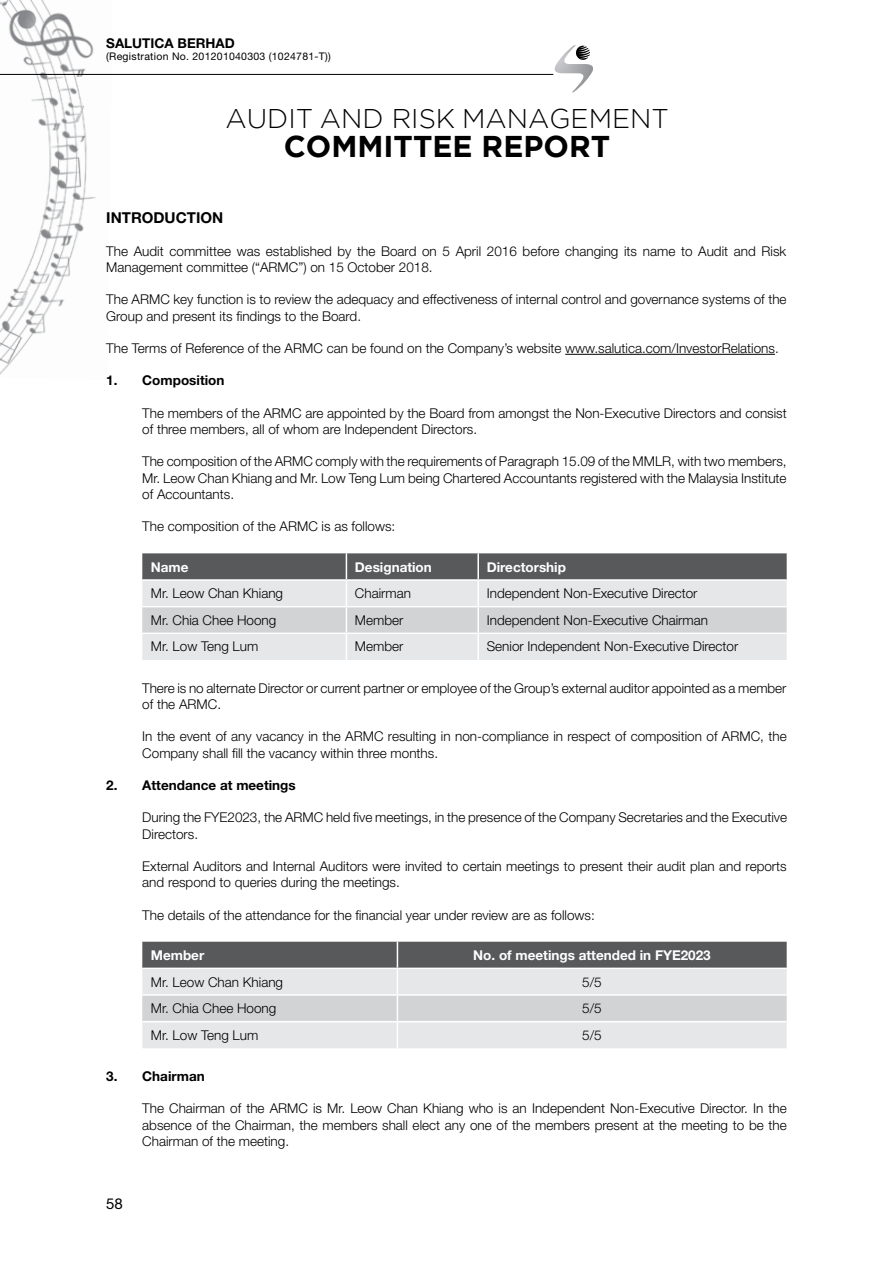
<style>
.page{position:relative;width:893px;height:1263px;background:#fff}
.page>*{position:absolute;margin:0;border:0;box-sizing:border-box;transform-origin:0 0}
.t1{font:700 30px "Gotham";color:#000}
.t2{font:300 27px "Gotham";color:#000}
.t3{font:700 15px "Helvetica Neue LT Std";color:#000}
.t4{font:15px "Helvetica Neue LT Std";color:#000}
.t5{font:300 13.5px/16.2px "Helvetica Neue LT Std";color:#000}
.t6{font:700 13.5px "Helvetica Neue LT Std";color:#fff}
.t7{font:700 13.5px "Helvetica Neue LT Std";color:#000}
.t8{font:10.5px "Helvetica Neue LT Std";letter-spacing:.025em;color:#000}
</style>
<div class="page">
<hr style="left:0;top:74px;width:553px;height:1px;background:#000">
<svg style="left:553px;top:45px;width:40px;height:48px"></svg>
<img style="left:0;top:0;width:113px;height:375px">
<hr style="left:565px;top:354px;width:210px;height:1px;background:#000">
<svg style="left:142px;top:553px;width:645px;height:107px;background:#bfc0c1"></svg>
<hr style="left:478px;top:632px;width:309px;height:2px;background:#fff">
<hr style="left:477px;top:634px;width:2px;height:26px;background:#fff">
<svg style="left:142px;top:942px;width:645px;height:106px;background:#bfc1c2"></svg>
<p class="t7" style="left:106px;top:35px;width:130px">SALUTICA BERHAD</p>
<p class="t8" style="left:106px;top:50px;width:226px">(Registration No. 201201040303 (1024781-T))</p>
<h2 class="t2" style="left:225px;top:101px;width:445px">AUDIT AND RISK MANAGEM ENT</h2>
<h1 class="t1" style="left:284px;top:127px;width:328px">COMMITTEE REPORT</h1>
<p class="t3" style="left:106px;top:209px;width:16px">Introduction</p>
<p class="t5" style="left:106px;top:243px;width:682px">The Audit committee was established by the Board on 5 April 2016 before changing its name to Audit and Risk<br>Management committee (“ARMC”) on 15 October 2018.</p>
<p class="t5" style="left:106px;top:291px;width:682px">The ARMC key function is to review the adequacy and effectiveness of internal control and governance systems of the<br>Group and present its findings to the Board.</p>
<p class="t5" style="left:106px;top:340px;width:674px">The Terms of Reference of the ARMC can be found on the Company’s website www.salutica.com/InvestorRelations.</p>
<p class="t7" style="left:106px;top:372px;width:120px">1. Composition</p>
<p class="t5" style="left:142px;top:405px;width:646px">The members of the ARMC are appointed by the Board from amongst the Non-Executive Directors and consist of three members, all of whom are Independent Directors.</p>
<p class="t5" style="left:142px;top:453px;width:646px;text-align:justify">The composition of the ARMC comply with the requirements of Paragraph 15.09 of the MMLR, with two members, Mr. Leow Chan Khiang and Mr. Low Teng Lum being Chartered Accountants registered with the Malaysia Institute of Accountants.</p>
<p class="t5" style="left:142px;top:518px;width:255px">The composition of the ARMC is as follows:</p>
<p class="t6" style="left:151px;top:558px;width:39px">Name</p>
<p class="t6" style="left:355px;top:558px;width:78px">Designation</p>
<p class="t6" style="left:487px;top:558px;width:81px">Directorship</p>
<p class="t5" style="left:151px;top:585px;width:134px">Mr. Leow Chan Khiang</p>
<p class="t5" style="left:355px;top:585px;width:58px">Chairman</p>
<p class="t5" style="left:487px;top:585px;width:212px">Independent Non-Executive Director</p>
<p class="t5" style="left:151px;top:612px;width:127px">Mr. Chia Chee Hoong</p>
<p class="t5" style="left:355px;top:612px;width:50px">Member</p>
<p class="t5" style="left:487px;top:612px;width:223px">Independent Non-Executive Chairman</p>
<p class="t5" style="left:151px;top:638px;width:109px">Mr. Low Teng Lum</p>
<p class="t5" style="left:355px;top:638px;width:50px">Member</p>
<p class="t5" style="left:487px;top:638px;width:253px">Senior Independent Non-Executive Director</p>
<p class="t5" style="left:142px;top:679px;width:645px">There is no alternate Director or current partner or employee of the Group’s external auditor appointed as a member of the ARMC.</p>
<p class="t5" style="left:142px;top:728px;width:646px">In the event of any vacancy in the ARMC resulting in non-compliance in respect of composition of ARMC, the<br>Company shall fill the vacancy within three months.</p>
<p class="t7" style="left:106px;top:777px;width:191px">2. Attendance at meetings</p>
<p class="t5" style="left:142px;top:809px;width:646px">During the FYE2023, the ARMC held five meetings, in the presence of the Company Secretaries and the Executive<br>Directors.</p>
<p class="t5" style="left:142px;top:858px;width:646px">External Auditors and Internal Auditors were invited to certain meetings to present their audit plan and reports and respond to queries during the meetings.</p>
<p class="t5" style="left:142px;top:906px;width:454px">The details of the attendance for the financial year under review are as follows:</p>
<p class="t6" style="left:151px;top:947px;width:55px">Member</p>
<p class="t6" style="left:473px;top:947px;width:239px">No. of meetings attended in FYE2023</p>
<p class="t5" style="left:151px;top:973px;width:134px">Mr. Leow Chan Khiang</p>
<p class="t5" style="left:582px;top:973px;width:21px">5/5</p>
<p class="t5" style="left:151px;top:1000px;width:127px">Mr. Chia Chee Hoong</p>
<p class="t5" style="left:582px;top:1000px;width:21px">5/5</p>
<p class="t5" style="left:151px;top:1027px;width:109px">Mr. Low Teng Lum</p>
<p class="t5" style="left:582px;top:1027px;width:21px">5/5</p>
<p class="t7" style="left:106px;top:1068px;width:100px">3. Chairman</p>
<p class="t5" style="left:142px;top:1100px;width:646px;text-align:justify">The Chairman of the ARMC is Mr. Leow Chan Khiang who is an Independent Non-Executive Director. In the absence of the Chairman, the members shall elect any one of the members present at the meeting to be the Chairman of the meeting.</p>
<p class="t4" style="left:106px;top:1194px;width:18px">58</p>
</div>
